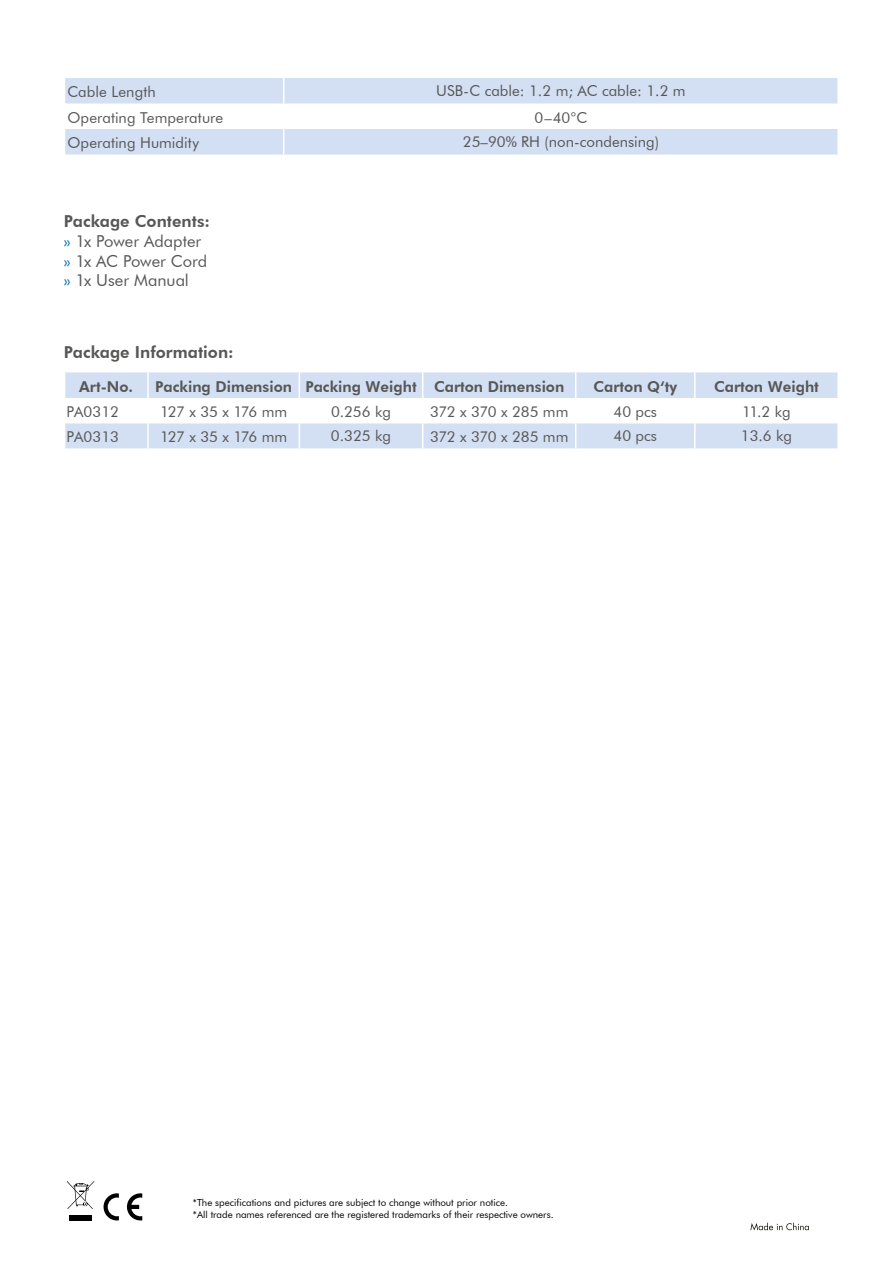
<style>
.page{position:relative;width:893px;height:1263px;background:#fff}
.page>*{position:absolute;margin:0;border:0;box-sizing:border-box;transform-origin:0 0}
.t1{font:16.5px/19.8px "Futura BT";letter-spacing:-.005em;color:#575756}
.t2{font:800 16.5px "Futura BT";letter-spacing:.005em;color:#575756}
.t3{font:15px "Futura BT";color:#575756}
.t4{font:800 15px "Futura BT";color:#575756}
.t5{font:15px "Futura BT";letter-spacing:-.02em;color:#575756}
.t6{font:15px "Futura BT";letter-spacing:-.05em;color:#575756}
.t7{font:9.75px/11.7px "Futura BT";color:#000}
.s1{font-family:"DIN Alternate";font-weight:700}
.s2{font-weight:800}
.s3{color:#006eb8}
</style>
<div class="page">
<svg style="left:67px;top:1181px;width:27px;height:28px"></svg>
<div style="left:69px;top:1215px;width:23px;height:5px;background:#000"></div>
<svg style="left:104px;top:1193px;width:15px;height:27px"></svg>
<svg style="left:127px;top:1193px;width:15px;height:27px"></svg>
<svg style="left:750px;top:1223px;width:59px;height:7px"></svg>
<svg style="left:65px;top:372px;width:772px;height:76px;fill:#d3dff3"></svg>
<hr style="left:147px;top:398px;width:2px;height:25px;background:#fff">
<hr style="left:694px;top:398px;width:2px;height:25px;background:#fff">
<hr style="left:147px;top:372px;width:2px;height:26px;background:#fff">
<hr style="left:694px;top:372px;width:2px;height:26px;background:#fff">
<hr style="left:147px;top:423px;width:2px;height:25px;background:#fff">
<svg style="left:299px;top:372px;width:1px;height:76px"></svg>
<svg style="left:422px;top:372px;width:1px;height:76px"></svg>
<svg style="left:575px;top:372px;width:1px;height:76px"></svg>
<hr style="left:694px;top:423px;width:2px;height:25px;background:#fff">
<svg style="left:65px;top:78px;width:772px;height:77px;fill:#d3dff3"></svg>
<hr style="left:64px;top:103px;width:2px;height:26px;background:#fff">
<svg style="left:283px;top:78px;width:1px;height:77px"></svg>
<p class="t3" style="left:67px;top:83px;width:90px">Cable Length</p>
<p class="t3" style="left:436px;top:82px;width:251px">USB-C cable: 1.2 m; AC cable: 1.2 m</p>
<p class="t3" style="left:67px;top:108px;width:157px">Operating Temperature</p>
<p class="t3" style="left:535px;top:108px;width:54px">0–40<span class="s1">°</span>C</p>
<p class="t3" style="left:67px;top:134px;width:133px">Operating Humidity</p>
<p class="t3" style="left:463px;top:133px;width:198px">25–90% RH (non-condensing)</p>
<p class="t1" style="left:64px;top:211px;width:148px"><span class="s2">Package Contents: </span><span class="s3">»</span> 1x Power Adapter <span class="s3">»</span> 1x AC Power Cord <span class="s3">»</span> 1x User Manual</p>
<p class="t2" style="left:64px;top:342px;width:171px">Package Information:</p>
<p class="t4" style="left:79px;top:377px;width:55px">Art-No.</p>
<p class="t4" style="left:155px;top:377px;width:411px">Packing Dimension Packing Weight Carton Dimension</p>
<p class="t4" style="left:593px;top:377px;width:85px">Carton Q‘ty</p>
<p class="t4" style="left:714px;top:377px;width:106px">Carton Weight</p>
<p class="t3" style="left:67px;top:403px;width:54px">PA0312</p>
<p class="t6" style="left:160px;top:403px;width:129px">127 x 35 x 176 mm</p>
<p class="t3" style="left:331px;top:403px;width:61px">0.256 kg</p>
<p class="t5" style="left:430px;top:403px;width:140px">372 x 370 x 285 mm</p>
<p class="t3" style="left:613px;top:403px;width:45px">40 pcs</p>
<p class="t3" style="left:742px;top:403px;width:50px">11.2 kg</p>
<p class="t3" style="left:67px;top:428px;width:54px">PA0313</p>
<p class="t6" style="left:160px;top:428px;width:129px">127 x 35 x 176 mm</p>
<p class="t3" style="left:331px;top:427px;width:62px">0.325 kg</p>
<p class="t5" style="left:430px;top:428px;width:140px">372 x 370 x 285 mm</p>
<p class="t3" style="left:613px;top:427px;width:45px">40 pcs</p>
<p class="t3" style="left:741px;top:427px;width:53px">13.6 kg</p>
<p class="t7" style="left:193px;top:1196px;width:362px">*The specifications and pictures are subject to change without prior notice.<br>*All trade names referenced are the registered trademarks of their respective owners.</p>
</div>
